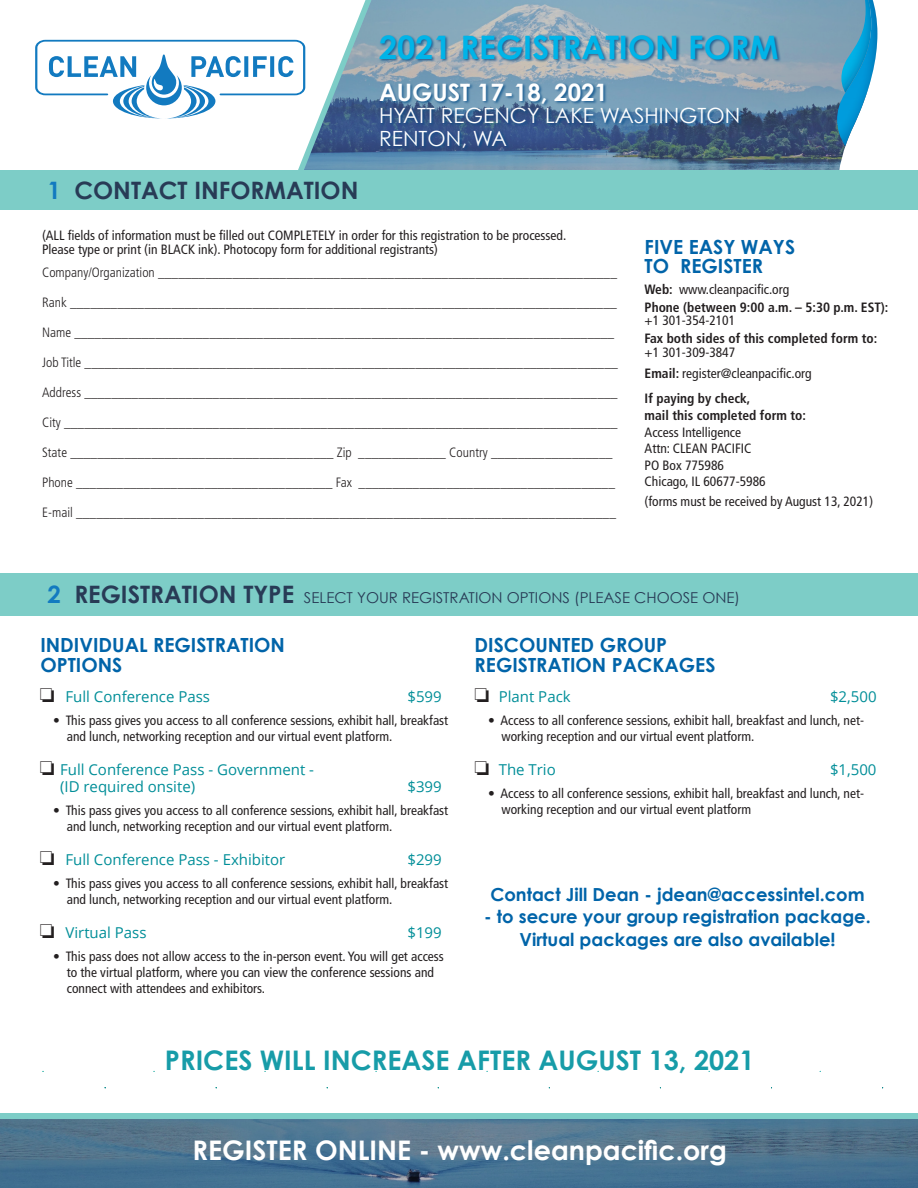
<style>
.page{position:relative;width:918px;height:1188px;background:#fff}
.page>*{position:absolute;margin:0;border:0;box-sizing:border-box;transform-origin:0 0}
.t1{font:700 32.4px "Century Gothic";color:#00b4e8}
.Paragraph_Style2_-_L{font:700 27px "Century Gothic";color:#179ca8}
.Paragraph_Style1_-_L{font:700 27px "Century Gothic";color:#fff}
.Paragraph_Style3_-_L{font:700 24px "Century Gothic";color:#283b56}
.t2{font:700 24px "Century Gothic";color:#fff}
.t3{font:21px/22.5px "Century Gothic";color:#fff}
.Paragraph_Style2_-_L-2{font:700 19.5px/19.5px "Century Gothic";color:#0164a9}
.Paragraph_Style2_-_L-3{font:700 18px/22.5px "Century Gothic";color:#0164a9;text-align:center}
.Paragraph_Style2_-_L-4{font:15px/16.5px "Open Sans";color:#008e98}
.Paragraph_Style2_-_L-5{font:15px "Century Gothic";color:#283b56}
.Paragraph_Style10{font:condensed 13.5px/16.2px "Frutiger LT Std";color:#231f20}
.Paragraph_Style4_-_L{font:300 condensed 13.5px "Frutiger LT Std";color:#231f20}
.Paragraph_Style5_-_L{font:condensed 13.5px/14.4px "Frutiger LT Std";color:#231f20}
.Paragraph_Style2_-_L-6{font:condensed 13.5px "Frutiger LT Std";color:#231f20}
.Paragraph_Style2_-_L-7{font:700 condensed 13.5px "Frutiger LT Std";color:#231f20}
.Paragraph_Style2_-_L-8{font:300 condensed 13.5px "Frutiger LT Std";color:#231f20}
.s1{color:#127ac0}
.s2{font-weight:700}
.s3{font-weight:700;font-size:24px;color:#127ac0}
.s4{font-weight:700;font-size:24px}
.s5{color:#231f20}
</style>
<div class="page">
<svg style="left:282px;top:0;width:531px;height:171px;background:#8aa4b7"></svg>
<svg style="left:35px;top:40px;width:270px;height:79px"></svg>
<svg style="left:813px;top:0;width:105px;height:171px"></svg>
<img style="left:837px;top:0;width:40px;height:146px">
<img style="left:841px;top:0;width:30px;height:93px">
<div style="left:379px;top:83px;width:364px;height:69px;background:#004a87;opacity:.75"></div>
<div style="left:379px;top:34px;width:403px;height:29px;background:#004a87;opacity:.75"></div>
<div style="left:0;top:171px;width:918px;height:39px;background:#7dcdc7"></div>
<div style="left:0;top:573px;width:918px;height:43px;background:#7dcdc7"></div>
<svg style="left:0;top:1119px;width:700px;height:69px;background:#4d7490"></svg>
<svg style="left:700px;top:1070px;width:218px;height:118px"></svg>
<div style="left:0;top:1113px;width:918px;height:6px;background:#7dcdc7"></div>
<h1 class="t1" style="left:379px;top:26px;width:401px">2021 REGISTRATION FORM</h1>
<p class="Paragraph_Style3_-_L" style="left:48px;top:176px;width:313px"><span class="s1">1</span> CONTACT INFORMATION</p>
<h3 class="t2" style="left:379px;top:77px;width:230px">AUGUST 17-18, 2021</h3>
<h3 class="t3" style="left:379px;top:104px;width:363px">HYATT REGENCY LAKE WASHINGTON<br>RENTON, WA</h3>
<p class="Paragraph_Style5_-_L" style="left:42px;top:228px;width:526px">(ALL fields of information must be filled out COMPLETELY in order for this registration to be processed.<br>Please type or print (in BLACK ink). Photocopy form for additional registrants)</p>
<p class="Paragraph_Style4_-_L" style="left:42px;top:265px;width:577px">Company/Organization ____________________________________________________________________</p>
<p class="Paragraph_Style4_-_L" style="left:42px;top:295px;width:576px">Rank _________________________________________________________________________________</p>
<p class="Paragraph_Style4_-_L" style="left:42px;top:325px;width:574px">Name ________________________________________________________________________________</p>
<p class="Paragraph_Style4_-_L" style="left:42px;top:355px;width:577px">Job Title _______________________________________________________________________________</p>
<p class="Paragraph_Style4_-_L" style="left:42px;top:385px;width:577px">Address _______________________________________________________________________________</p>
<p class="Paragraph_Style4_-_L" style="left:42px;top:415px;width:577px">City __________________________________________________________________________________</p>
<p class="Paragraph_Style4_-_L" style="left:42px;top:445px;width:572px">State _______________________________________ Zip _____________ Country __________________</p>
<p class="Paragraph_Style4_-_L" style="left:42px;top:475px;width:574px">Phone ______________________________________ Fax ______________________________________</p>
<p class="Paragraph_Style2_-_L-8" style="left:42px;top:505px;width:575px">E-mail ________________________________________________________________________________</p>
<p class="Paragraph_Style2_-_L-2" style="left:645px;top:237px;width:152px">FIVE EASY WAYS<br>TO REGISTER</p>
<p class="Paragraph_Style5_-_L" style="left:645px;top:282px;width:146px"><span class="s2">Web:</span> www.cleanpacific.org</p>
<p class="Paragraph_Style2_-_L-7" style="left:645px;top:299px;width:245px">Phone (between 9:00 a.m. – 5:30 p.m. EST):</p>
<p class="Paragraph_Style5_-_L" style="left:645px;top:313px;width:92px">+1 301-354-2101</p>
<p class="Paragraph_Style2_-_L-7" style="left:645px;top:330px;width:234px">Fax both sides of this completed form to:</p>
<p class="Paragraph_Style5_-_L" style="left:645px;top:345px;width:92px">+1 301-309-3847</p>
<p class="Paragraph_Style2_-_L-6" style="left:645px;top:366px;width:169px"><span class="s2">Email:</span> register@cleanpacific.org</p>
<p class="Paragraph_Style2_-_L-7" style="left:645px;top:390px;width:107px">If paying by check,</p>
<p class="Paragraph_Style2_-_L-7" style="left:645px;top:407px;width:163px">mail this completed form to:</p>
<p class="Paragraph_Style2_-_L-6" style="left:645px;top:424px;width:98px">Access Intelligence</p>
<p class="Paragraph_Style2_-_L-6" style="left:645px;top:441px;width:108px">Attn: CLEAN PACIFIC</p>
<p class="Paragraph_Style2_-_L-6" style="left:645px;top:457px;width:81px">PO Box 775986</p>
<p class="Paragraph_Style2_-_L-6" style="left:645px;top:474px;width:123px">Chicago, IL 60677-5986</p>
<p class="Paragraph_Style2_-_L-6" style="left:645px;top:494px;width:230px">(forms must be received by August 13, 2021)</p>
<p class="Paragraph_Style2_-_L-5" style="left:48px;top:589px;width:694px"><span class="s3">2</span> <span class="s4">REGISTRATION TYPE</span> SELECT YOUR REGISTRATION OPTIONS (PLEASE CHOOSE ONE)</p>
<p class="Paragraph_Style2_-_L-2" style="left:40px;top:635px;width:246px">INDIVIDUAL REGISTRATION<br>OPTIONS</p>
<p class="Paragraph_Style2_-_L-4" style="left:40px;top:688px;width:172px"><span class="s5">□</span> Full Conference Pass</p>
<p class="Paragraph_Style2_-_L-4" style="left:407px;top:688px;width:36px">$599</p>
<p class="Paragraph_Style10" style="left:67px;top:712px;width:383px;text-indent:-14px">• This pass gives you access to all conference sessions, exhibit hall, breakfast and lunch, networking reception and our virtual event platform.</p>
<p class="Paragraph_Style2_-_L-4" style="left:60px;top:761px;width:256px;text-indent:-20px"><span class="s5">□</span> Full Conference Pass - Government - (ID required onsite)</p>
<p class="Paragraph_Style2_-_L-4" style="left:407px;top:777px;width:36px">$399</p>
<p class="Paragraph_Style10" style="left:67px;top:802px;width:383px;text-indent:-14px">• This pass gives you access to all conference sessions, exhibit hall, breakfast and lunch, networking reception and our virtual event platform.</p>
<p class="Paragraph_Style2_-_L-4" style="left:40px;top:851px;width:247px"><span class="s5">□</span> Full Conference Pass - Exhibitor</p>
<p class="Paragraph_Style2_-_L-4" style="left:407px;top:851px;width:36px">$299</p>
<p class="Paragraph_Style10" style="left:67px;top:875px;width:383px;text-indent:-14px">• This pass gives you access to all conference sessions, exhibit hall, breakfast and lunch, networking reception and our virtual event platform.</p>
<p class="Paragraph_Style2_-_L-4" style="left:40px;top:924px;width:108px"><span class="s5">□</span> Virtual Pass</p>
<p class="Paragraph_Style2_-_L-4" style="left:407px;top:924px;width:36px">$199</p>
<p class="Paragraph_Style10" style="left:67px;top:948px;width:379px;text-indent:-14px">• This pass does not allow access to the in-person event. You will get access to the virtual platform, where you can view the conference sessions and connect with attendees and exhibitors.</p>
<p class="Paragraph_Style2_-_L-2" style="left:475px;top:635px;width:194px">DISCOUNTED GROUP</p>
<p class="Paragraph_Style2_-_L-2" style="left:475px;top:654px;width:243px">REGISTRATION PACKAGES</p>
<p class="Paragraph_Style2_-_L-4" style="left:475px;top:688px;width:98px"><span class="s5">□</span> Plant Pack</p>
<p class="Paragraph_Style2_-_L-4" style="left:830px;top:688px;width:48px">$2,500</p>
<p class="Paragraph_Style10" style="left:502px;top:712px;width:364px;text-indent:-14px">• Access to all conference sessions, exhibit hall, breakfast and lunch, net&shy;working reception and our virtual event platform.</p>
<p class="Paragraph_Style2_-_L-4" style="left:475px;top:761px;width:83px"><span class="s5">□</span> The Trio</p>
<p class="Paragraph_Style2_-_L-4" style="left:830px;top:761px;width:48px">$1,500</p>
<p class="Paragraph_Style10" style="left:502px;top:785px;width:364px;text-indent:-14px">• Access to all conference sessions, exhibit hall, breakfast and lunch, net&shy;working reception and our virtual event platform</p>
<p class="Paragraph_Style2_-_L-3" style="left:490px;top:882px;width:376px">Contact Jill Dean - jdean@accessintel.com</p>
<p class="Paragraph_Style2_-_L-3" style="left:484px;top:905px;width:388px">- to secure your group registration package.<br>Virtual packages are also available!</p>
<p class="Paragraph_Style2_-_L" style="left:165px;top:1043px;width:591px">PRICES WILL INCREASE AFTER AUGUST 13, 2021</p>
<p class="Paragraph_Style1_-_L" style="left:192px;top:1133px;width:536px">REGISTER ONLINE - www.cleanpacific.org</p>
</div>
